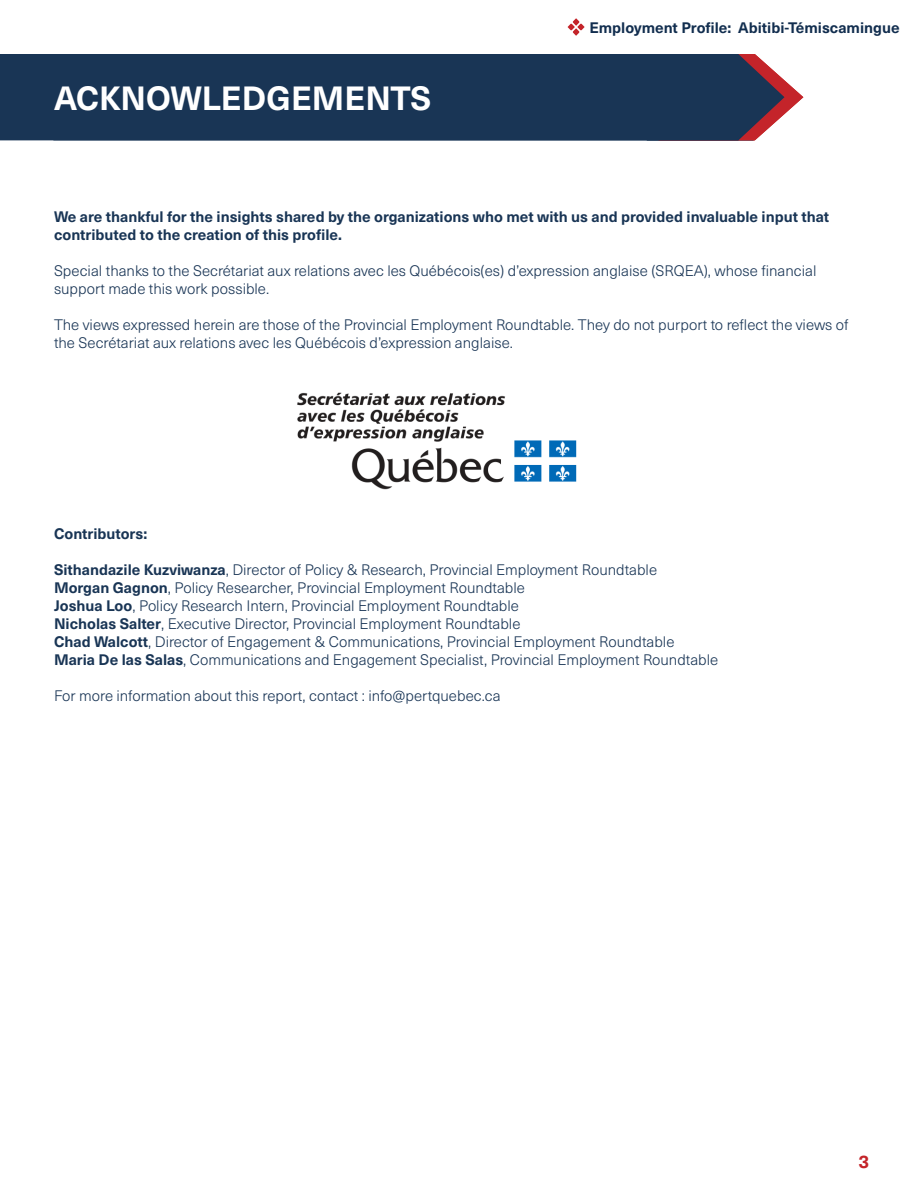
<style>
.page{position:relative;width:918px;height:1188px;background:#fff}
.page>*{position:absolute;margin:0;border:0;box-sizing:border-box;transform-origin:0 0}
.t1{font:700 33px "Neue Haas Unica W1 G";color:#fff}
.t2{font:700 18px "Neue Haas Unica W1 G";color:#c4242a}
.t3{font:300 15px/18px "Neue Haas Unica W1 G";color:#193555}
.t4{font:700 15px/18px "Neue Haas Unica W1 G";color:#193555}
.t5{font:700 15px "Neue Haas Unica W1 G";color:#122e4f}
.s1{font-weight:700}
</style>
<div class="page">
<div style="left:0;top:54px;width:754px;height:86px;background:#193555"></div>
<svg style="left:568px;top:18px;width:17px;height:18px"></svg>
<svg style="left:600px;top:54px;width:204px;height:87px"></svg>
<img style="left:297px;top:392px;width:280px;height:98px">
<p class="t1" style="left:54px;top:73px;width:379px">ACKNOWLEDGEMENTS</p>
<p class="t5" style="left:589px;top:16px;width:312px">Employment Profile: Abitibi-Témiscamingue</p>
<p class="t4" style="left:54px;top:207px;width:777px">We are thankful for the insights shared by the organizations who met with us and provided invaluable input that contributed to the creation of this profile.</p>
<p class="t3" style="left:54px;top:261px;width:764px">Special thanks to the Secrétariat aux relations avec les Québécois(es) d’expression anglaise (SRQEA), whose financial support made this work possible.</p>
<p class="t3" style="left:54px;top:315px;width:796px">The views expressed herein are those of the Provincial Employment Roundtable. They do not purport to reflect the views of the Secrétariat aux relations avec les Québécois d’expression anglaise.</p>
<p class="t4" style="left:54px;top:524px;width:95px">Contributors:</p>
<p class="t3" style="left:54px;top:560px;width:605px"><span class="s1">Sithandazile Kuzviwanza</span>, Director of Policy &amp; Research, Provincial Employment Roundtable</p>
<p class="t3" style="left:54px;top:578px;width:472px"><span class="s1">Morgan Gagnon</span>, Policy Researcher, Provincial Employment Roundtable</p>
<p class="t3" style="left:54px;top:596px;width:466px"><span class="s1">Joshua Loo</span>, Policy Research Intern, Provincial Employment Roundtable</p>
<p class="t3" style="left:54px;top:614px;width:468px"><span class="s1">Nicholas Salter</span>, Executive Director, Provincial Employment Roundtable</p>
<p class="t3" style="left:54px;top:632px;width:622px"><span class="s1">Chad Walcott</span>, Director of Engagement &amp; Communications, Provincial Employment Roundtable</p>
<p class="t3" style="left:54px;top:650px;width:666px"><span class="s1">Maria De las Salas</span>, Communications and Engagement Specialist, Provincial Employment Roundtable</p>
<p class="t3" style="left:54px;top:686px;width:448px">For more information about this report, contact : info@pertquebec.ca</p>
<p class="t2" style="left:859px;top:1148px;width:12px">3</p>
</div>
